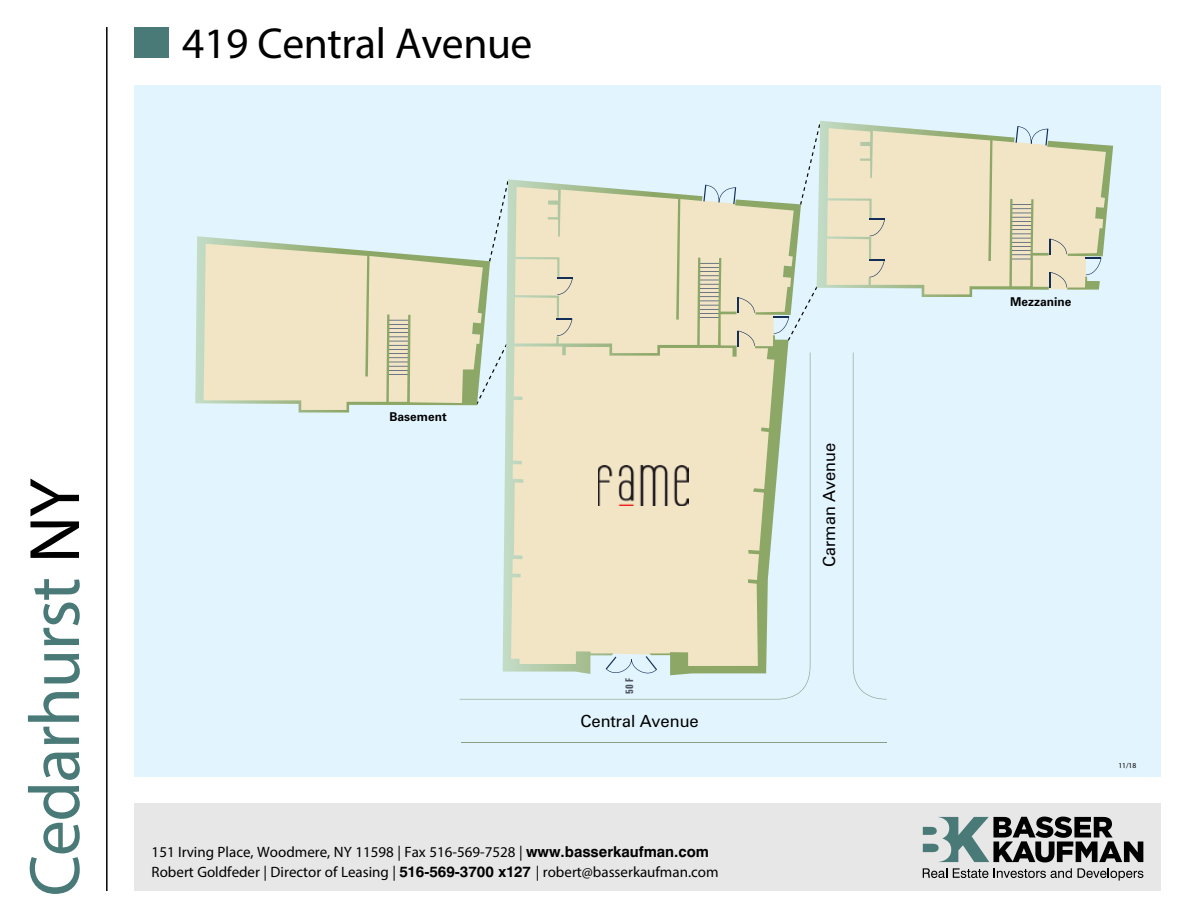
<style>
.page{position:relative;width:1188px;height:918px;background:#fff}
.page>*{position:absolute;margin:0;border:0;box-sizing:border-box;transform-origin:0 0}
.t1{font:72px "Myriad Pro";letter-spacing:-.02em;color:#497a77}
.t2{font:43.5px "Myriad Pro";letter-spacing:-.01em;color:#000}
.t3{font:16.8px "Zurich BT";color:#000}
.t4{font:15px/19.5px "Myriad Pro";color:#000}
.t5{font:700 12.15px "Zurich BT";color:#000}
.t6{font:700 extra-condensed 10.65px "Zurich BT";color:#515663}
.t7{font:7.5px "Myriad Pro";color:#000}
.s1{color:#000}
.s2{font-family:"Swiss 721 BT";font-weight:700}
</style>
<div class="page">
<div style="left:135px;top:803px;width:1026px;height:88px;background:#e7e7e7"></div>
<hr style="left:106px;top:27px;width:2px;height:864px;background:#000">
<div style="left:135px;top:27px;width:34px;height:31px;background:#497a77"></div>
<div style="left:135px;top:85px;width:1026px;height:691px;background:#e2f4fd"></div>
<svg style="left:460px;top:352px;width:350px;height:348px"></svg>
<svg style="left:853px;top:352px;width:34px;height:348px"></svg>
<hr style="left:461px;top:742px;width:426px;height:1px;background:#8b9d89">
<svg style="left:801px;top:133px;width:16px;height:72px"></svg>
<svg style="left:490px;top:202px;width:13px;height:60px"></svg>
<svg style="left:490px;top:350px;width:13px;height:55px"></svg>
<svg style="left:801px;top:287px;width:16px;height:29px"></svg>
<svg style="left:503px;top:179px;width:298px;height:496px"></svg>
<svg style="left:817px;top:121px;width:296px;height:176px"></svg>
<svg style="left:195px;top:236px;width:295px;height:177px"></svg>
<svg style="left:923px;top:817px;width:220px;height:45px"></svg>
<svg style="left:923px;top:868px;width:24px;height:10px"></svg>
<svg style="left:953px;top:868px;width:35px;height:10px"></svg>
<svg style="left:994px;top:868px;width:149px;height:13px"></svg>
<h2 class="t2" style="left:182px;top:16px;width:352px">419 Central Avenue</h2>
<h1 class="t1" style="left:10px;top:897px;width:420px;rotate:-90deg">Cedarhurst <span class="s1">NY</span></h1>
<p class="t5" style="left:389px;top:410px;width:59px">Basement</p>
<p class="t6" style="left:623px;top:694px;width:17px;rotate:-90deg">50 F</p>
<p class="t3" style="left:580px;top:711px;width:120px">Central Avenue</p>
<p class="t4" style="left:152px;top:842px;width:568px">151 Irving Place, Woodmere, NY 11598 | Fax 516-569-7528 | <span class="s2">www.basserkaufman.com<br></span>Robert Goldfeder | Director of Leasing | <span class="s2">516-569-3700 x127</span> | robert@basserkaufman.com</p>
<p class="t3" style="left:819px;top:567px;width:125px;rotate:-90deg">Carman Avenue</p>
<p class="t5" style="left:1010px;top:295px;width:63px">Mezzanine</p>
<p class="t7" style="left:1118px;top:761px;width:19px">11/18</p>
</div>
